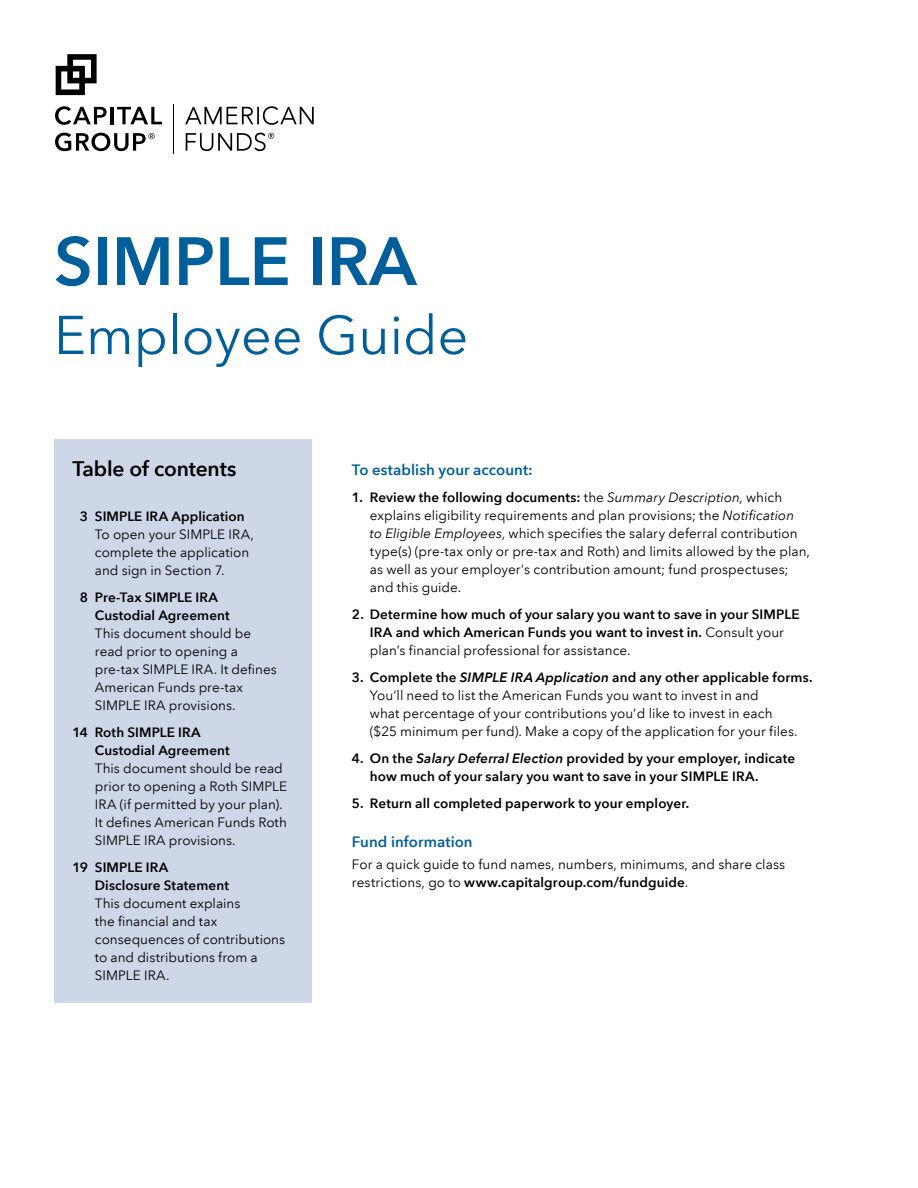
<style>
.page{position:relative;width:918px;height:1188px;background:#fff}
.page>*{position:absolute;margin:0;border:0;box-sizing:border-box;transform-origin:0 0}
.Title_-_H1{font:600 67.5px "Avenir Next LT Com";color:#005f9a}
.Title_-_H1-2{font:54px "Avenir Next LT Com";color:#005f9a}
.t1{font:600 21px "Avenir Next LT Com";letter-spacing:-.005em;color:#000}
.t2{font:600 15px "Avenir Next LT Com";letter-spacing:.005em;color:#005f9a}
.text_8_5_12{font:13.5px/18px "Avenir Next LT Com";letter-spacing:.005em;color:#000}
.t3{font:600 13.5px/18px "Avenir Next LT Com";letter-spacing:.01em;color:#000}
.s1{font-weight:600}
.s2{font-style:italic}
.s3{font-weight:400}
.s4{font-weight:600;font-style:italic}
</style>
<div class="page">
<hr style="left:174px;top:104px;width:1px;height:50px;background:#000">
<svg style="left:55px;top:106px;width:52px;height:19px"></svg>
<hr style="left:110px;top:107px;width:4px;height:17px;background:#000">
<svg style="left:117px;top:107px;width:45px;height:17px"></svg>
<svg style="left:55px;top:133px;width:100px;height:18px"></svg>
<svg style="left:185px;top:106px;width:129px;height:19px"></svg>
<svg style="left:56px;top:54px;width:41px;height:41px"></svg>
<svg style="left:186px;top:133px;width:88px;height:18px"></svg>
<div style="left:54px;top:440px;width:257px;height:564px;background:#ced7e8"></div>
<h1 class="Title_-_H1" style="left:54px;top:220px;width:364px">SIMPLE IRA</h1>
<h1 class="Title_-_H1-2" style="left:54px;top:303px;width:416px">Employee Guide</h1>
<p class="t1" style="left:72px;top:456px;width:166px">Table of contents</p>
<p class="t3" style="left:80px;top:507px;width:166px">3 SIMPLE IRA Application</p>
<p class="text_8_5_12" style="left:95px;top:525px;width:161px">To open your SIMPLE IRA, complete the application and sign in Section 7.</p>
<p class="t3" style="left:95px;top:588px;width:136px;text-indent:-15px">8 Pre-Tax SIMPLE IRA<br>Custodial Agreement</p>
<p class="text_8_5_12" style="left:95px;top:624px;width:184px">This document should be read prior to opening a pre-tax SIMPLE IRA. It defines<br>American Funds pre-tax<br>SIMPLE IRA provisions.</p>
<p class="t3" style="left:95px;top:723px;width:136px;text-indent:-23px">14 Roth SIMPLE IRA<br>Custodial Agreement</p>
<p class="text_8_5_12" style="left:95px;top:759px;width:194px">This document should be read prior to opening a Roth SIMPLE<br>IRA (if permitted by your plan).<br>It defines American Funds Roth<br>SIMPLE IRA provisions.</p>
<p class="t3" style="left:95px;top:858px;width:136px;text-indent:-23px">19 SIMPLE IRA<br>Disclosure Statement</p>
<p class="text_8_5_12" style="left:95px;top:894px;width:192px">This document explains<br>the financial and tax consequences of contributions to and distributions from a<br>SIMPLE IRA.</p>
<p class="t2" style="left:352px;top:460px;width:182px">To establish your account:</p>
<p class="text_8_5_12" style="left:370px;top:488px;width:442px;text-indent:-18px"><span class="s1">1. Review the following documents:</span> the <span class="s2">Summary Description</span>, which explains eligibility requirements and plan provisions; the <span class="s2">Notification<br>to Eligible Employees</span>, which specifies the salary deferral contribution type(s) (pre-tax only or pre-tax and Roth) and limits allowed by the plan, as well as your employer's contribution amount; fund prospectuses; and this guide.</p>
<p class="t3" style="left:370px;top:605px;width:431px;text-indent:-18px">2. Determine how much of your salary you want to save in your SIMPLE<br>IRA and which American Funds you want to invest in. <span class="s3">Consult your plan’s financial professional for assistance.</span></p>
<p class="text_8_5_12" style="left:370px;top:668px;width:444px;text-indent:-18px"><span class="s1">3. Complete the</span> <span class="s4">SIMPLE IRA Application</span> <span class="s1">and any other applicable forms.<br></span>You’ll need to list the American Funds you want to invest in and<br>what percentage of your contributions you’d like to invest in each<br>($25 minimum per fund). Make a copy of the application for your files.</p>
<p class="t3" style="left:370px;top:749px;width:427px;text-indent:-18px">4. On the <span class="s2">Salary Deferral Election</span> provided by your employer, indicate how much of your salary you want to save in your SIMPLE IRA.</p>
<p class="t3" style="left:352px;top:794px;width:339px">5. Return all completed paperwork to your employer.</p>
<p class="t2" style="left:352px;top:832px;width:122px">Fund information</p>
<p class="text_8_5_12" style="left:352px;top:855px;width:435px">For a quick guide to fund names, numbers, minimums, and share class restrictions, go to <span class="s1">www.capitalgroup.com/fundguide</span>.</p>
</div>
